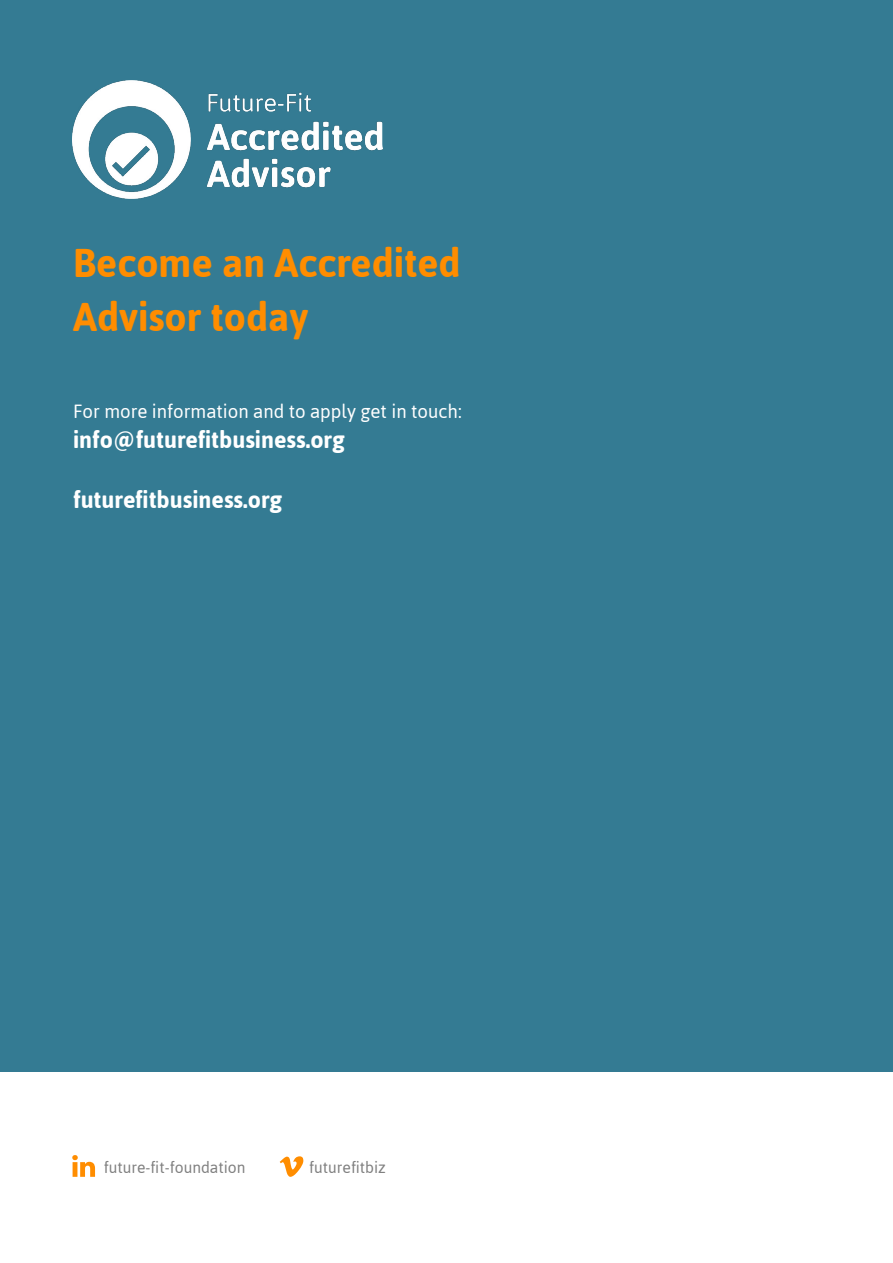
<style>
.page{position:relative;width:893px;height:1263px;background:#fff}
.page>*{position:absolute;margin:0;border:0;box-sizing:border-box;transform-origin:0 0}
.t1{font:700 45px/54px "Jaldi";color:#ff8d00}
.t2{font:700 26.85px "Jaldi";color:#fff}
.t3{font:21.45px "Jaldi";color:#fff}
.t4{font:18px "Jaldi";color:#808080}
</style>
<div class="page">
<div style="left:0;top:0;width:893px;height:1072px;background:#347b93"></div>
<img style="left:72px;top:81px;width:311px;height:118px">
<svg style="left:72px;top:1155px;width:23px;height:22px"></svg>
<svg style="left:280px;top:1156px;width:23px;height:21px"></svg>
<h1 class="t1" style="left:73px;top:234px;width:389px">Become an Accredited<br>Advisor today</h1>
<p class="t3" style="left:73px;top:393px;width:390px">For more information and to apply get in touch:</p>
<p class="t2" style="left:73px;top:423px;width:273px">info@futurefitbusiness.org</p>
<p class="t2" style="left:73px;top:483px;width:211px">futurefitbusiness.org</p>
<p class="t4" style="left:104px;top:1152px;width:143px">future-fit-foundation</p>
<p class="t4" style="left:309px;top:1152px;width:78px">futurefitbiz</p>
</div>
